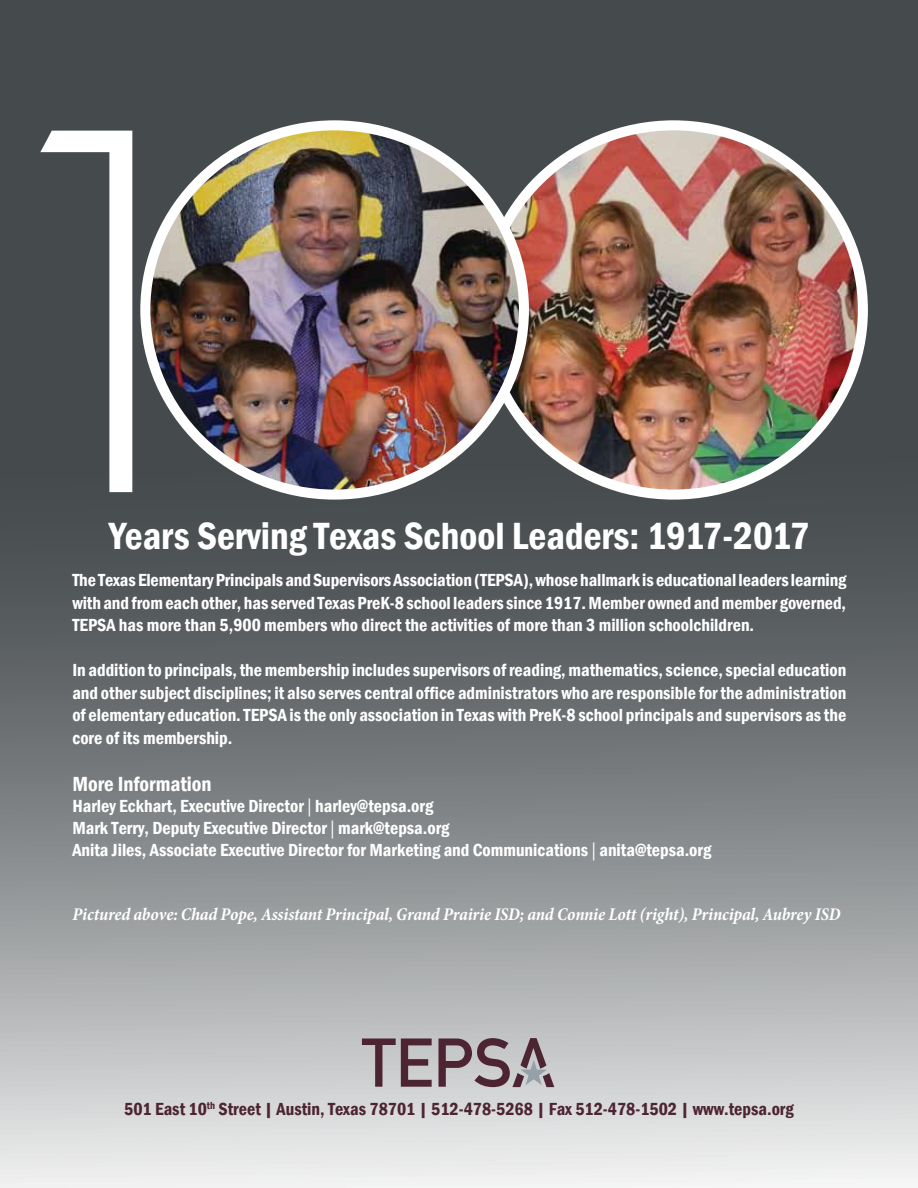
<style>
.page{position:relative;width:918px;height:1188px;background:#fff}
.page>*{position:absolute;margin:0;border:0;box-sizing:border-box;transform-origin:0 0}
.t1{font:300 479.55px "Futura";color:#fff}
.t2{font:600 condensed 39px "Franklin Gothic";color:#fff}
.t3{font:600 condensed 21px "Franklin Gothic";color:#fff}
.t4{font:600 condensed 18px/22.5px "Franklin Gothic";color:#fff;text-align:justify}
.t5{font:italic 700 condensed 18px "Minion Pro";letter-spacing:-.01em;color:#fff}
.t6{font:600 condensed 18px "Franklin Gothic";color:#4c2432}
.s1{font-family:"Minion Pro";font-weight:400;font-stretch:normal}
</style>
<div class="page">
<img style="left:0;top:0;width:918px;height:1188px">
<img style="left:524px;top:125px;width:339px;height:370px">
<img style="left:145px;top:125px;width:379px;height:370px">
<div style="left:140px;top:120px;width:389px;height:380px;border:10px solid #fff;border-radius:50%"></div>
<svg style="left:362px;top:1039px;width:70px;height:48px;background:#988a90"></svg>
<svg style="left:439px;top:1038px;width:115px;height:49px;background:#998b91"></svg>
<h1 class="t1" style="left:-31px;top:-6px;width:299px">1</h1>
<h2 class="t2" style="left:109px;top:510px;width:702px">Years Serving Texas School Leaders: 1917-2017</h2>
<p class="t4" style="left:72px;top:569px;width:776px">The Texas Elementary Principals and Supervisors Association (TEPSA), whose hallmark is educational leaders learning with and from each other, has served Texas PreK-8 school leaders since 1917. Member owned and member governed, TEPSA has more than 5,900 members who direct the activities of more than 3 million schoolchildren.</p>
<p class="t4" style="left:72px;top:659px;width:776px">In addition to principals, the membership includes supervisors of reading, mathematics, science, special education and other subject disciplines; it also serves central office administrators who are responsible for the administration of elementary education. TEPSA is the only association in Texas with PreK-8 school principals and supervisors as the core of its membership.</p>
<p class="t3" style="left:72px;top:770px;width:141px">More Information</p>
<p class="t4" style="left:72px;top:795px;width:641px;line-height:21.6px;text-align:left">Harley Eckhart, Executive Director <span class="s1">|</span> harley@tepsa.org<br>Mark Terry, Deputy Executive Director <span class="s1">|</span> mark@tepsa.org<br>Anita Jiles, Associate Executive Director for Marketing and Communications <span class="s1">|</span> anita@tepsa.org</p>
<p class="t5" style="left:72px;top:902px;width:770px">Pictured above: Chad Pope, Assistant Principal, Grand Prairie ISD; and Connie Lott (right), Principal, Aubrey ISD</p>
<p class="t6" style="left:124px;top:1097px;width:671px">501 East 10<sup>th</sup> Street | Austin, Texas 78701 | 512-478-5268 | Fax 512-478-1502 | www.tepsa.org</p>
</div>
